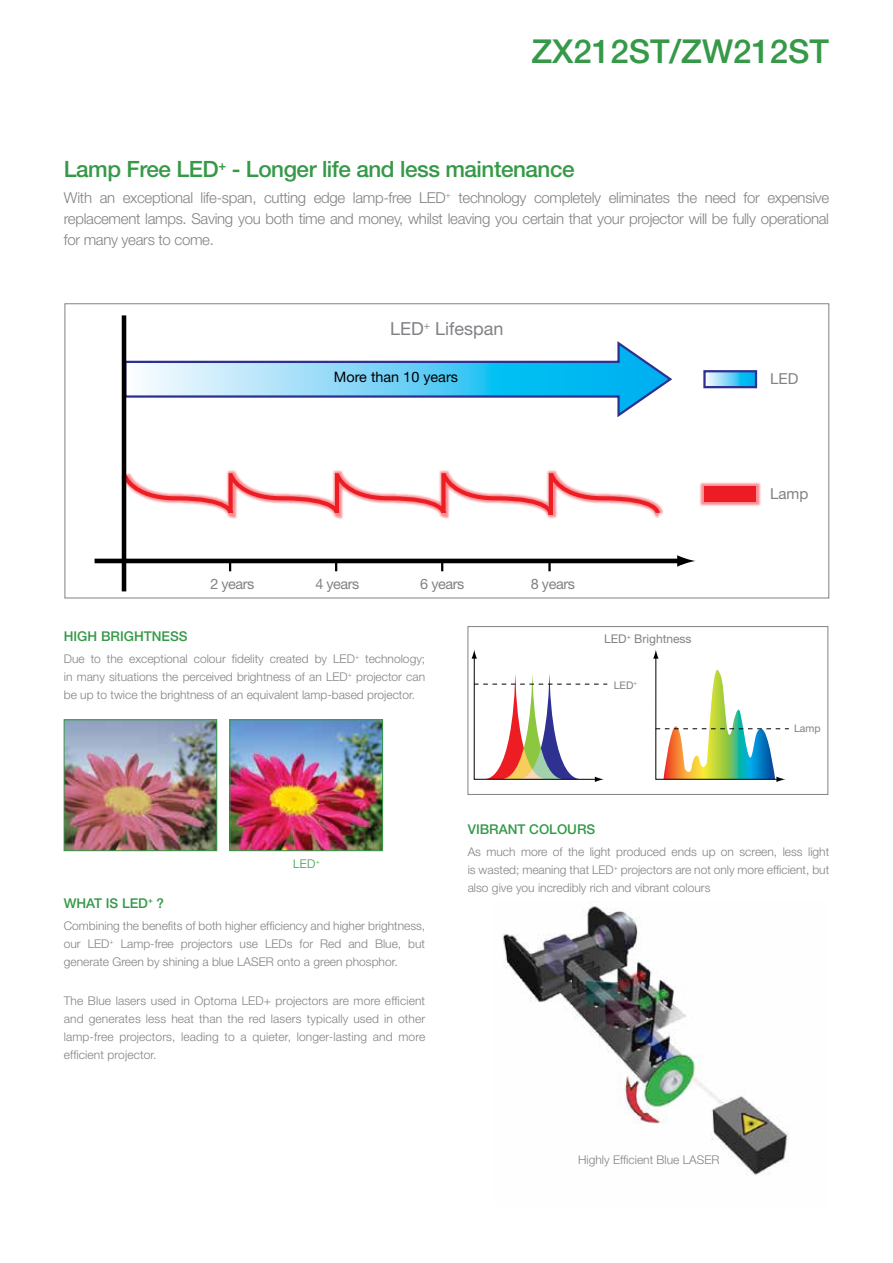
<style>
.page{position:relative;width:893px;height:1263px;background:#fff}
.page>*{position:absolute;margin:0;border:0;box-sizing:border-box;transform-origin:0 0}
.t1{font:500 33px "Helvetica Neue";color:#359948}
.t2{font:500 22.5px "Helvetica Neue";letter-spacing:-.02em;color:#359948}
.t3{font:18px "Helvetica Neue";color:#808285}
.t4{font:15.15px "Helvetica Neue";color:#808285}
.t5{font:300 15px/21px "Helvetica Neue";letter-spacing:-.02em;color:#808285;text-align:justify}
.t6{font:14.4px "Helvetica Neue";letter-spacing:-.03em;color:#808285}
.t7{font:14.4px "Helvetica Neue";color:#000}
.t8{font:500 13.5px "Helvetica Neue";color:#359948}
.t9{font:300 12px/18px "Helvetica Neue";color:#808285;text-align:justify}
.t10{font:12px "Helvetica Neue";color:#808285}
.t11{font:300 12px "Helvetica Neue";color:#359948}
.t12{font:10.5px "Helvetica Neue";color:#808285}
</style>
<div class="page">
<img style="left:66px;top:721px;width:149px;height:128px">
<div style="left:64px;top:719px;width:153px;height:132px;border:1px solid #359948"></div>
<img style="left:232px;top:721px;width:149px;height:128px">
<div style="left:230px;top:719px;width:153px;height:132px;border:1px solid #359948"></div>
<img style="left:94px;top:389px;width:525px;height:203px">
<svg style="left:120px;top:471px;width:499px;height:46px"></svg>
<hr style="left:95px;top:559px;width:586px;height:4px;background:#000">
<svg style="left:126px;top:339px;width:547px;height:80px"></svg>
<svg style="left:229px;top:563px;width:2px;height:8px"></svg>
<svg style="left:441px;top:563px;width:2px;height:8px"></svg>
<svg style="left:335px;top:563px;width:2px;height:8px"></svg>
<svg style="left:548px;top:563px;width:3px;height:8px"></svg>
<hr style="left:122px;top:315px;width:4px;height:276px;background:#000">
<svg style="left:707px;top:373px;width:47px;height:12px"></svg>
<div style="left:703px;top:370px;width:54px;height:18px;border:2px solid #2e3092"></div>
<img style="left:619px;top:402px;width:142px;height:165px">
<svg style="left:472px;top:650px;width:135px;height:132px"></svg>
<svg style="left:653px;top:650px;width:136px;height:132px"></svg>
<div style="left:468px;top:626px;width:360px;height:169px;border:1px solid #808285"></div>
<img style="left:503px;top:906px;width:285px;height:269px">
<h1 class="t1" style="left:531px;top:32px;width:299px">ZX212ST/ZW212ST</h1>
<h2 class="t2" style="left:64px;top:156px;width:512px">Lamp Free LED<sup>+</sup> - Longer life and less maintenance</h2>
<p class="t5" style="left:64px;top:186px;width:767px">With an exceptional life-span, cutting edge lamp-free LED<sup>+</sup> technology completely eliminates the need for expensive replacement lamps. Saving you both time and money, whilst leaving you certain that your projector will be fully operational for many years to come.</p>
<h3 class="t3" style="left:390px;top:318px;width:115px">LED<sup>+</sup> Lifespan</h3>
<p class="t7" style="left:334px;top:368px;width:126px">More than 10 years</p>
<p class="t4" style="left:770px;top:369px;width:30px">LED</p>
<p class="t4" style="left:770px;top:485px;width:40px">Lamp</p>
<p class="t6" style="left:210px;top:575px;width:46px">2 years</p>
<p class="t6" style="left:315px;top:575px;width:46px">4 years</p>
<p class="t6" style="left:420px;top:575px;width:46px">6 years</p>
<p class="t6" style="left:531px;top:575px;width:46px">8 years</p>
<p class="t8" style="left:64px;top:628px;width:80px">High Brightness</p>
<p class="t9" style="left:64px;top:649px;width:363px">Due to the exceptional colour fidelity created by LED<sup>+</sup> technology; in many situations the perceived brightness of an LED<sup>+</sup> projector can be up to twice the brightness of an equivalent lamp-based projector.</p>
<p class="t10" style="left:604px;top:632px;width:89px">LED<sup>+</sup> Brightness</p>
<p class="t12" style="left:614px;top:679px;width:25px">LED<sup>+</sup></p>
<p class="t12" style="left:794px;top:722px;width:28px">Lamp</p>
<p class="t11" style="left:293px;top:856px;width:28px">LED<sup>+</sup></p>
<p class="t8" style="left:64px;top:895px;width:22px">What</p>
<p class="t8" style="left:106px;top:895px;width:60px">is LED<sup>+</sup> ?</p>
<p class="t9" style="left:64px;top:916px;width:363px">Combining the benefits of both higher efficiency and higher brightness, our LED<sup>+</sup> Lamp-free projectors use LEDs for Red and Blue, but generate Green by shining a blue LASER onto a green phosphor.</p>
<p class="t9" style="left:64px;top:992px;width:363px">The Blue lasers used in Optoma LED+ projectors are more efficient and generates less heat than the red lasers typically used in other lamp-free projectors, leading to a quieter, longer-lasting and more efficient projector.</p>
<p class="t8" style="left:468px;top:821px;width:18px">Vibrant</p>
<p class="t8" style="left:529px;top:821px;width:11px">colo</p>
<p class="t8" style="left:567px;top:821px;width:20px">urs</p>
<p class="t9" style="left:468px;top:843px;width:363px">As much more of the light produced ends up on screen, less light is wasted; meaning that LED<sup>+</sup> projectors are not only more efficient, but also give you incredibly rich and vibrant colours</p>
<p class="t9" style="left:578px;top:1150px;width:143px">Highly Efficient Blue LASER</p>
</div>
